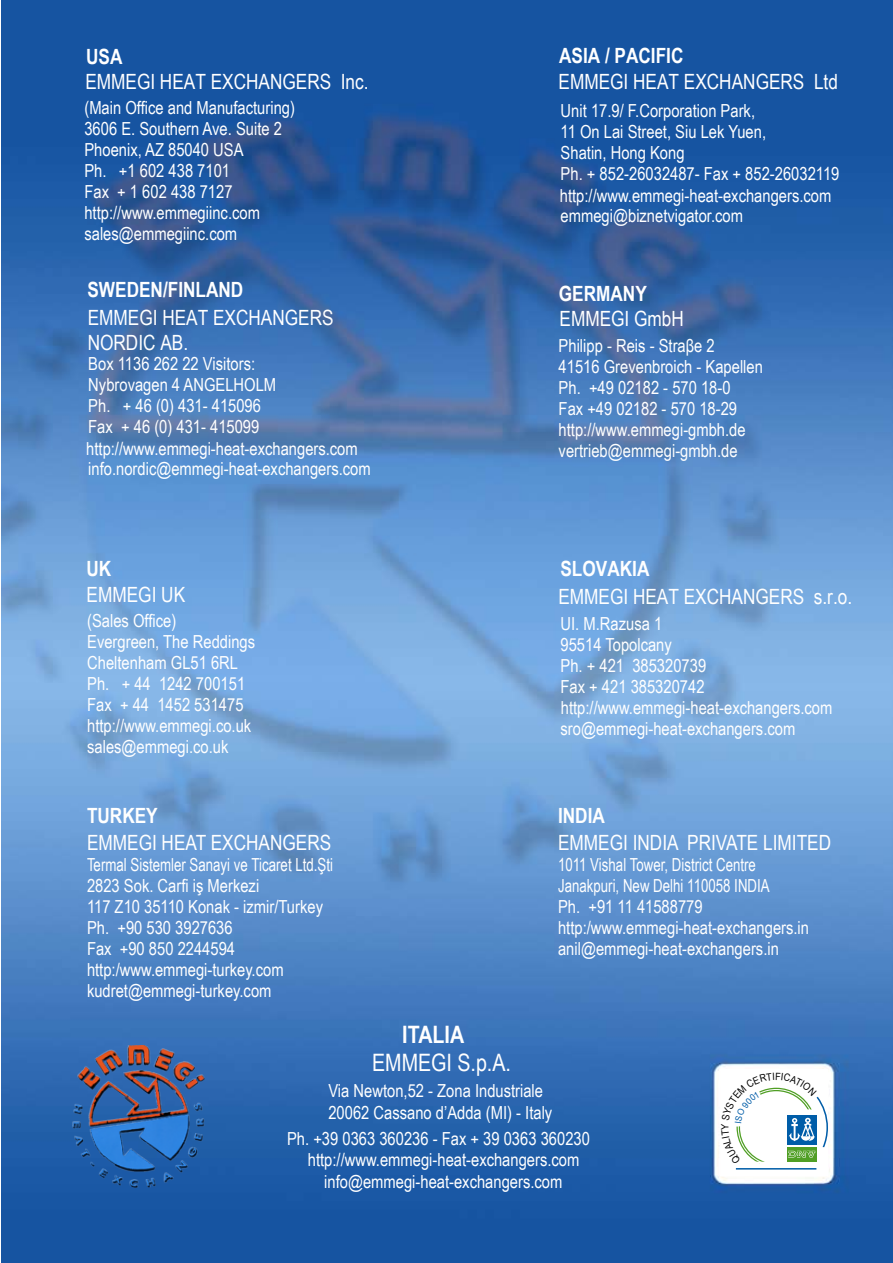
<style>
.page{position:relative;width:893px;height:1263px;background:#fff}
.page>*{position:absolute;margin:0;border:0;box-sizing:border-box;transform-origin:0 0}
.t1{font:24px "Arial Narrow";color:#fff}
.t2{font:700 24px "Arial Narrow";color:#fff}
.t3{font:21px/25.2px "Arial Narrow";color:#fff}
.t4{font:700 21px "Arial Narrow";color:#fff}
.t5{font:18px/21px "Arial Narrow";color:#fff}
.t6{font:18px/21px "Arial Narrow";color:#fff;scale:.9 1}
</style>
<div class="page">
<img style="left:2px;top:0;width:891px;height:1263px">
<img style="left:71px;top:1046px;width:135px;height:141px">
<div style="left:719px;top:1069px;width:109px;height:107px;background:#fff"></div>
<hr style="left:736px;top:1168px;width:80px;height:1px;background:#005da8">
<svg style="left:721px;top:1073px;width:107px;height:91px"></svg>
<p class="t4" style="left:86px;top:41px;width:38px">USA</p>
<p class="t4" style="left:559px;top:39px;width:126px">ASIA / PACIFIC</p>
<p class="t3" style="left:85px;top:68px;width:285px">EMMEGI HEAT EXCHANGERS Inc.</p>
<p class="t3" style="left:558px;top:68px;width:281px">EMMEGI HEAT EXCHANGERS Ltd</p>
<p class="t5" style="left:84px;top:96px;width:212px">(Main Office and Manufacturing)<br>3606 E. Southern Ave. Suite 2<br>Phoenix, AZ 85040 USA<br>Ph. +1 602 438 7101<br>Fax + 1 602 438 7127 http://www.emmegiinc.com sales@emmegiinc.com</p>
<p class="t5" style="left:561px;top:99px;width:280px">Unit 17.9/ F.Corporation Park,<br>11 On Lai Street, Siu Lek Yuen,<br>Shatin, Hong Kong<br>Ph. + 852-26032487- Fax + 852-26032119</p>
<p class="t5" style="left:561px;top:204px;width:184px">emmegi@biznetvigator.com</p>
<p class="t5" style="left:560px;top:185px;width:273px">http://www.emmegi-heat-exchangers.com</p>
<p class="t4" style="left:87px;top:274px;width:157px">SWEDEN/FINLAND</p>
<p class="t4" style="left:559px;top:278px;width:90px">GERMANY</p>
<p class="t3" style="left:88px;top:304px;width:247px">EMMEGI HEAT EXCHANGERS<br>NORDIC AB.</p>
<p class="t5" style="left:88px;top:353px;width:189px">Box 1136 262 22 Visitors:<br>Nybrovagen 4 ANGELHOLM<br>Ph. + 46 (0) 431- 415096<br>Fax + 46 (0) 431- 415099</p>
<p class="t5" style="left:88px;top:458px;width:284px">info.nordic@emmegi-heat-exchangers.com</p>
<p class="t5" style="left:86px;top:437px;width:273px">http://www.emmegi-heat-exchangers.com</p>
<p class="t3" style="left:559px;top:305px;width:126px">EMMEGI GmbH</p>
<p class="t5" style="left:559px;top:335px;width:206px">Philipp - Reis - Straβe 2<br>41516 Grevenbroich - Kapellen<br>Ph. +49 02182 - 570 18-0<br>Fax +49 02182 - 570 18-29 http://www.emmegi-gmbh.de vertrieb@emmegi-gmbh.de</p>
<p class="t4" style="left:86px;top:552px;width:26px">UK</p>
<p class="t4" style="left:560px;top:552px;width:90px">SLOVAKIA</p>
<p class="t3" style="left:87px;top:581px;width:100px">EMMEGI UK</p>
<p class="t3" style="left:558px;top:583px;width:295px">EMMEGI HEAT EXCHANGERS s.r.o.</p>
<p class="t5" style="left:87px;top:609px;width:169px">(Sales Office)<br>Evergreen, The Reddings<br>Cheltenham GL51 6RL<br>Ph. + 44 1242 700151<br>Fax + 44 1452 531475 http://www.emmegi.co.uk sales@emmegi.co.uk</p>
<p class="t5" style="left:560px;top:612px;width:147px">UI. M.Razusa 1<br>95514 Topolcany<br>Ph. + 421 385320739<br>Fax + 421 385320742</p>
<p class="t5" style="left:560px;top:717px;width:236px">sro@emmegi-heat-exchangers.com</p>
<p class="t5" style="left:561px;top:696px;width:273px">http://www.emmegi-heat-exchangers.com</p>
<p class="t4" style="left:87px;top:800px;width:72px">TURKEY</p>
<p class="t3" style="left:87px;top:829px;width:246px">EMMEGI HEAT EXCHANGERS</p>
<p class="t6" style="left:87px;top:854px;width:275px">Termal Sistemler Sanayi ve Ticaret Ltd.Şti<br>2823 Sok. Carfi iş Merkezi<br>117 Z10 35110 Konak - izmir/Turkey<br>Ph. +90 530 3927636<br>Fax +90 850 2244594 http:/www.emmegi-turkey.com kudret@emmegi-turkey.com</p>
<p class="t4" style="left:558px;top:800px;width:48px">INDIA</p>
<p class="t3" style="left:558px;top:829px;width:275px">EMMEGI INDIA PRIVATE LIMITED</p>
<p class="t6" style="left:558px;top:854px;width:280px">1011 Vishal Tower, District Centre Janakpuri, New Delhi 110058 INDIA<br>Ph. +91 11 41588779 http:/www.emmegi-heat-exchangers.in anil@emmegi-heat-exchangers.in</p>
<h1 class="t2" style="left:402px;top:1016px;width:63px">ITALIA</h1>
<h1 class="t1" style="left:372px;top:1045px;width:140px">EMMEGI S.p.A.</h1>
<p class="t5" style="left:328px;top:1079px;width:225px;line-height:22.5px">Via Newton,52 - Zona Industriale<br>20062 Cassano d’Adda (MI) - Italy</p>
<p class="t5" style="left:287px;top:1127px;width:304px;line-height:21.8px;text-align:center">Ph. +39 0363 360236 - Fax + 39 0363 360230 http://www.emmegi-heat-exchangers.com info@emmegi-heat-exchangers.com</p>
</div>
